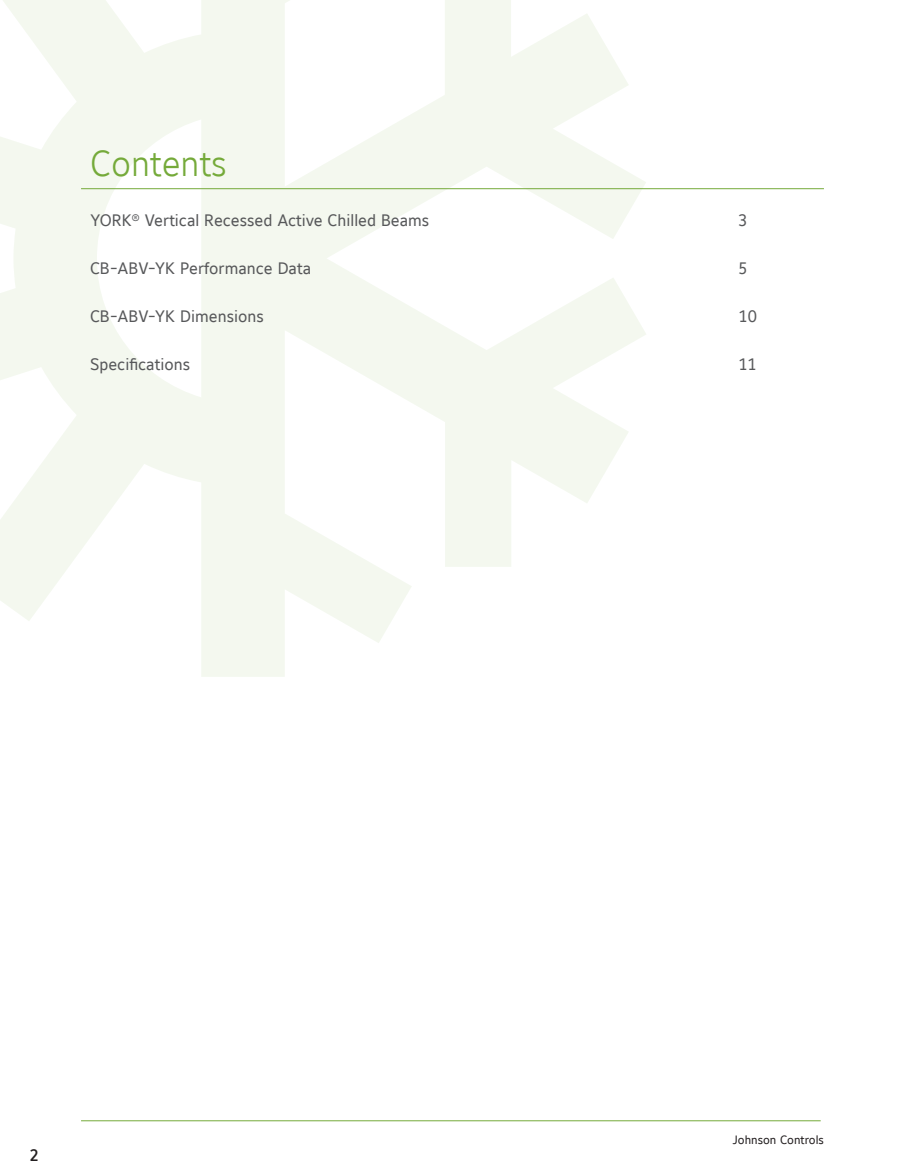
<style>
.page{position:relative;width:905px;height:1175px;background:#fff}
.page>*{position:absolute;margin:0;border:0;box-sizing:border-box;transform-origin:0 0}
.catalog_title_-_1{font:300 36px "Maurea";color:#75aa3a}
.York_Paragraph{font:16.5px "Maurea Regular Tf";color:#57585a}
.Heading_4{font:16.5px "Maurea Medium Tf";color:#231f20}
.t1{font:12px "Maurea Regular Tf";color:#231f20}
</style>
<div class="page">
<hr style="left:81px;top:1120px;width:739px;height:1px;background:#75aa3a">
<svg style="left:0;top:0;width:646px;height:677px;fill:#f4f8ef"></svg>
<hr style="left:81px;top:188px;width:743px;height:1px;background:#75aa3a">
<p class="catalog_title_-_1" style="left:90px;top:144px;width:138px">Contents</p>
<p class="York_Paragraph" style="left:90px;top:211px;width:341px">YORK<sup>®</sup> Vertical Recessed Active Chilled Beams</p>
<p class="York_Paragraph" style="left:738px;top:211px;width:11px">3</p>
<p class="York_Paragraph" style="left:90px;top:259px;width:222px">CB-ABV-YK Performance Data</p>
<p class="York_Paragraph" style="left:738px;top:259px;width:11px">5</p>
<p class="York_Paragraph" style="left:90px;top:307px;width:175px">CB-ABV-YK Dimensions</p>
<p class="York_Paragraph" style="left:738px;top:307px;width:20px">10</p>
<p class="York_Paragraph" style="left:90px;top:355px;width:102px">Specifications</p>
<p class="York_Paragraph" style="left:738px;top:355px;width:20px">11</p>
<p class="Heading_4" style="left:30px;top:1146px;width:11px">2</p>
<p class="t1" style="left:732px;top:1132px;width:93px">Johnson Controls</p>
</div>
